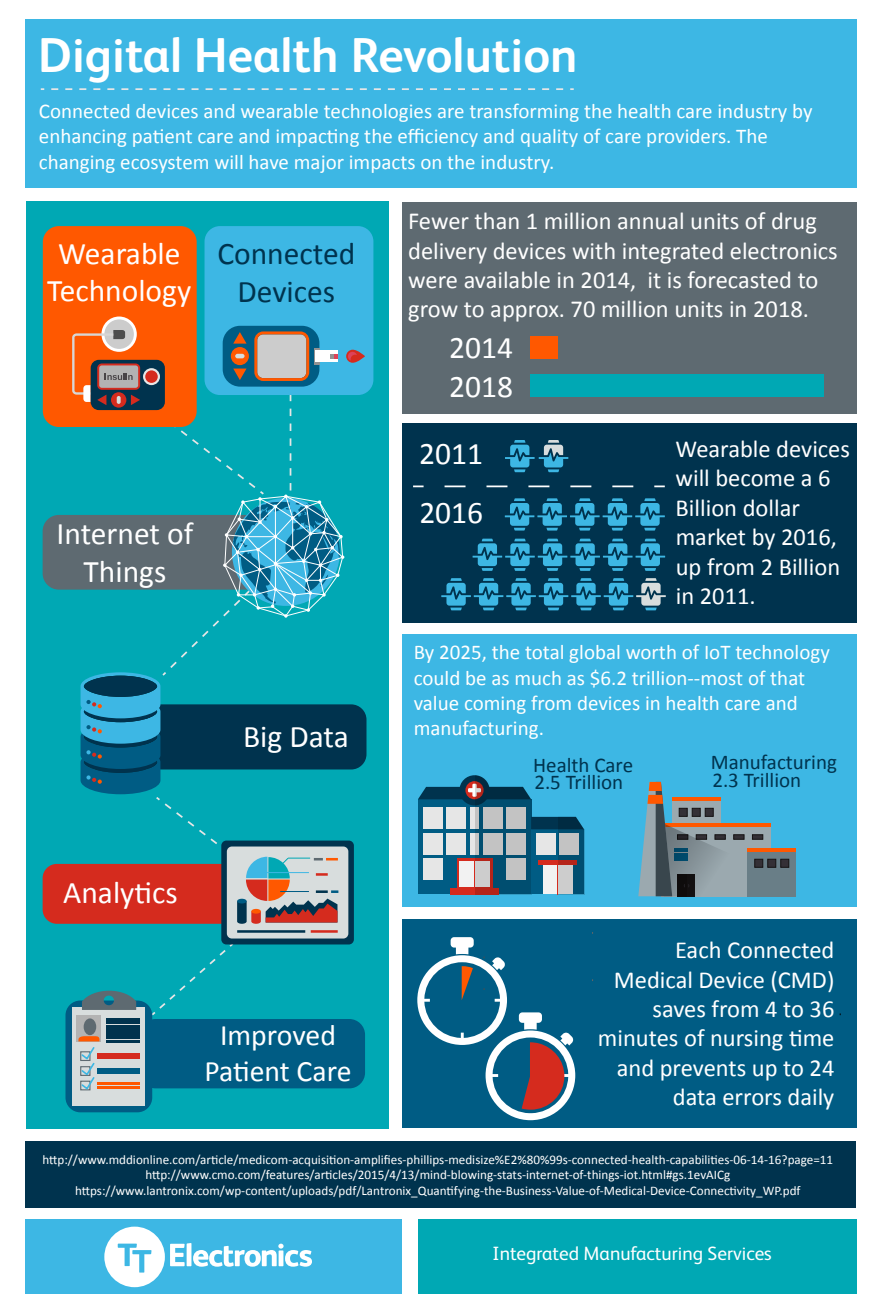
<style>
.page{position:relative;width:882px;height:1311px;background:#fff}
.page>*{position:absolute;margin:0;border:0;box-sizing:border-box;transform-origin:0 0}
.t1{font:700 49px "FS Albert";color:#fff}
.t2{font:31.5px/37.8px "Calibri";color:#fff;text-align:center}
.t3{font:31.5px/37.8px "Calibri";color:#00334e;text-align:center}
.t4{font:29.75px/35.7px "Calibri";color:#fff;text-align:center}
.t5{font:24.5px/29.4px "Calibri";color:#fff}
.t6{font:21px/25.2px "Calibri";color:#fff}
.t7{font:21px "Calibri";color:#00334e}
.t8{font:19.25px "FS Albert";color:#fff}
.t9{font:13.12px/15.8px "Calibri";color:#fff;text-align:center}
</style>
<div class="page">
<div style="left:26px;top:1219px;width:376px;height:74px;background:#3db7e4"></div>
<div style="left:418px;top:1219px;width:438px;height:74px;background:#00a8b4"></div>
<div style="left:26px;top:1141px;width:830px;height:67px;background:#00334e"></div>
<div style="left:26px;top:201px;width:362px;height:927px;background:#00a8b4"></div>
<div style="left:43px;top:515px;width:223px;height:75px;background:#5e6a71;border-radius:16px"></div>
<svg style="left:151px;top:941px;width:84px;height:76px"></svg>
<div style="left:205px;top:226px;width:168px;height:169px;background:#3db7e4;border-radius:15px"></div>
<svg style="left:346px;top:350px;width:19px;height:13px"></svg>
<div style="left:223px;top:326px;width:96px;height:61px;background:#005c84;border-radius:17px"></div>
<div style="left:43px;top:226px;width:154px;height:201px;background:#ff5800;border-radius:16px"></div>
<svg style="left:101px;top:316px;width:36px;height:36px"></svg>
<div style="left:104px;top:319px;width:30px;height:30px;background:#ccc;border-radius:50%"></div>
<div style="left:140px;top:704px;width:226px;height:65px;background:#00334e;border-radius:15px"></div>
<div style="left:43px;top:864px;width:214px;height:60px;background:#d52b1e;border-radius:14px"></div>
<svg style="left:221px;top:840px;width:133px;height:104px"></svg>
<div style="left:227px;top:846px;width:121px;height:92px;background:#d8dddd;border-radius:5px"></div>
<svg style="left:72px;top:330px;width:285px;height:594px"></svg>
<hr style="left:237px;top:930px;width:68px;height:3px;background:#00334e">
<hr style="left:311px;top:930px;width:27px;height:3px;background:#d52b1e">
<div style="left:140px;top:1019px;width:225px;height:69px;background:#005c84;border-radius:16px"></div>
<div style="left:65px;top:1000px;width:87px;height:112px;background:#005c84;border-radius:15px"></div>
<div style="left:73px;top:1007px;width:72px;height:98px;background:#d8dddd"></div>
<svg style="left:82px;top:990px;width:54px;height:20px"></svg>
<div style="left:77px;top:1015px;width:24px;height:26px;background:#b3b3b3"></div>
<div style="left:84px;top:1018px;width:12px;height:17px;background:#5e6a71;border-radius:50%"></div>
<hr style="left:106px;top:1018px;width:34px;height:2px;background:#00334e">
<hr style="left:106px;top:1021px;width:34px;height:2px;background:#00334e">
<div style="left:106px;top:1025px;width:34px;height:6px;background:#00334e"></div>
<div style="left:106px;top:1032px;width:34px;height:7px;background:#00334e"></div>
<hr style="left:106px;top:1040px;width:34px;height:2px;background:#00334e">
<hr style="left:97px;top:1053px;width:43px;height:2px;background:#d52b1e">
<hr style="left:97px;top:1056px;width:43px;height:2px;background:#d52b1e">
<hr style="left:97px;top:1068px;width:43px;height:2px;background:#005c84">
<hr style="left:97px;top:1071px;width:43px;height:3px;background:#005c84">
<hr style="left:97px;top:1082px;width:43px;height:3px;background:#ff5800">
<hr style="left:97px;top:1086px;width:43px;height:2px;background:#ff5800">
<svg style="left:78px;top:1036px;width:21px;height:55px"></svg>
<div style="left:25px;top:19px;width:832px;height:168px;background:#3db7e4"></div>
<svg style="left:51px;top:88px;width:523px;height:2px"></svg>
<div style="left:402px;top:202px;width:455px;height:212px;background:#5e6a71"></div>
<div style="left:402px;top:423px;width:455px;height:200px;background:#00334e"></div>
<div style="left:402px;top:635px;width:455px;height:272px;background:#3db7e4"></div>
<div style="left:402px;top:919px;width:455px;height:209px;background:#005c84"></div>
<div style="left:530px;top:374px;width:294px;height:23px;background:#00a8b4"></div>
<div style="left:530px;top:336px;width:28px;height:23px;background:#ff5800"></div>
<svg style="left:505px;top:440px;width:63px;height:32px"></svg>
<svg style="left:505px;top:498px;width:160px;height:32px"></svg>
<svg style="left:473px;top:539px;width:192px;height:32px"></svg>
<svg style="left:441px;top:578px;width:225px;height:32px"></svg>
<svg style="left:413px;top:485px;width:11px;height:2px"></svg>
<svg style="left:445px;top:485px;width:189px;height:2px"></svg>
<svg style="left:654px;top:485px;width:11px;height:2px"></svg>
<svg style="left:418px;top:799px;width:113px;height:95px;background:#0b5a7d"></svg>
<div style="left:423px;top:858px;width:19px;height:22px;background:#e6e6e6"></div>
<svg style="left:457px;top:858px;width:35px;height:30px"></svg>
<div style="left:459px;top:860px;width:14px;height:26px;background:#f2f2f2"></div>
<div style="left:476px;top:860px;width:14px;height:26px;background:#cdcdcd"></div>
<div style="left:507px;top:858px;width:19px;height:22px;background:#c3c3c3"></div>
<div style="left:423px;top:833px;width:19px;height:21px;background:#e6e6e6"></div>
<div style="left:446px;top:833px;width:20px;height:21px;background:#e6e6e6"></div>
<div style="left:483px;top:833px;width:20px;height:21px;background:#c3c3c3"></div>
<svg style="left:470px;top:833px;width:9px;height:21px"></svg>
<div style="left:507px;top:833px;width:19px;height:21px;background:#c3c3c3"></div>
<div style="left:423px;top:807px;width:19px;height:22px;background:#e6e6e6"></div>
<div style="left:446px;top:807px;width:20px;height:22px;background:#e6e6e6"></div>
<div style="left:483px;top:807px;width:20px;height:22px;background:#c3c3c3"></div>
<svg style="left:470px;top:807px;width:9px;height:22px"></svg>
<div style="left:507px;top:807px;width:19px;height:22px;background:#c3c3c3"></div>
<svg style="left:450px;top:888px;width:49px;height:6px"></svg>
<svg style="left:459px;top:775px;width:31px;height:30px"></svg>
<svg style="left:465px;top:781px;width:19px;height:18px"></svg>
<svg style="left:418px;top:784px;width:113px;height:15px"></svg>
<svg style="left:531px;top:829px;width:53px;height:65px;background:#0c5b7d"></svg>
<svg style="left:543px;top:864px;width:29px;height:30px"></svg>
<svg style="left:538px;top:860px;width:39px;height:4px"></svg>
<hr style="left:557px;top:861px;width:1px;height:33px;background:#d52b1e">
<div style="left:536px;top:833px;width:20px;height:21px;background:#e6e6e6"></div>
<div style="left:560px;top:833px;width:19px;height:21px;background:#c3c3c3"></div>
<svg style="left:531px;top:817px;width:53px;height:12px"></svg>
<div style="left:661px;top:827px;width:110px;height:69px;background:#9ba9af"></div>
<hr style="left:661px;top:823px;width:110px;height:4px;background:#ff5800">
<div style="left:733px;top:834px;width:11px;height:5px;background:#343036"></div>
<div style="left:752px;top:834px;width:11px;height:5px;background:#343036;border:1px solid #151213"></div>
<div style="left:747px;top:849px;width:49px;height:47px;background:#697e87"></div>
<hr style="left:747px;top:849px;width:49px;height:3px;background:#ff5800">
<div style="left:754px;top:859px;width:9px;height:8px;background:#343036;border:1px solid #151213"></div>
<div style="left:768px;top:859px;width:8px;height:8px;background:#343036;border:1px solid #151213"></div>
<div style="left:781px;top:859px;width:8px;height:8px;background:#343036;border:1px solid #151213"></div>
<svg style="left:638px;top:782px;width:88px;height:114px"></svg>
<svg style="left:417px;top:937px;width:158px;height:183px"></svg>
<svg style="left:104px;top:1226px;width:208px;height:61px"></svg>
<h1 class="t1" style="left:38px;top:22px;width:541px">Digital Health Revolution</h1>
<p class="t6" style="left:39px;top:99px;width:775px">Connected devices and wearable technologies are transforming the health care industry by enhancing patient care and impacting the efficiency and quality of care providers. The changing ecosystem will have major impacts on the industry.</p>
<h2 class="t2" style="left:47px;top:234px;width:146px">Wearable<br>Technology</h2>
<h2 class="t3" style="left:217px;top:235px;width:139px">Connected<br>Devices</h2>
<h2 class="t2" style="left:57px;top:515px;width:138px">Internet of<br>Things</h2>
<h2 class="t2" style="left:243px;top:718px;width:107px">Big Data</h2>
<h2 class="t2" style="left:63px;top:874px;width:116px">Analytics</h2>
<h3 class="t4" style="left:205px;top:1017px;width:149px">Improved<br>Patient Care</h3>
<h3 class="t5" style="left:408px;top:206px;width:431px">Fewer than 1 million annual units of drug delivery devices with integrated electronics were available in 2014, it is forecasted to grow to approx. 70 million units in 2018.</h3>
<h2 class="t2" style="left:449px;top:328px;width:65px">2014</h2>
<h2 class="t2" style="left:449px;top:367px;width:65px">2018</h2>
<h2 class="t2" style="left:419px;top:435px;width:65px">2011</h2>
<h2 class="t2" style="left:419px;top:493px;width:65px">2016</h2>
<h3 class="t5" style="left:675px;top:434px;width:176px">Wearable devices will become a 6<br>Billion dollar market by 2016, up from 2 Billion in 2011.</h3>
<h3 class="t6" style="left:414px;top:640px;width:418px">By 2025, the total global worth of IoT technology could be as much as $6.2 trillion--most of that value coming from devices in health care and manufacturing.</h3>
<h3 class="t7" style="left:534px;top:769px;width:90px">2.5 Trillion</h3>
<h3 class="t7" style="left:711px;top:749px;width:128px">Manufacturing</h3>
<h3 class="t7" style="left:533px;top:752px;width:101px">Health Care</h3>
<h3 class="t7" style="left:712px;top:766px;width:90px">2.3 Trillion</h3>
<h3 class="t5" style="left:598px;top:935px;width:238px;text-align:right">Each Connected<br>Medical Device (CMD) saves from 4 to 36 minutes of nursing time and prevents up to 24 data errors daily</h3>
<p class="t9" style="left:42px;top:1151px;width:792px">http://www.mddionline.com/article/medicom-acquisition-amplifies-phillips-medisize%E2%80%99s-connected-health-capabilities-06-14-16?page=11 http://www.cmo.com/features/articles/2015/4/13/mind-blowing-stats-internet-of-things-iot.html#gs.1evAICg https://www.lantronix.com/wp-content/uploads/pdf/Lantronix_Quantifying-the-Business-Value-of-Medical-Device-Connectivity_WP.pdf</p>
<h3 class="t8" style="left:493px;top:1240px;width:281px">Integrated Manufacturing Services</h3>
</div>
